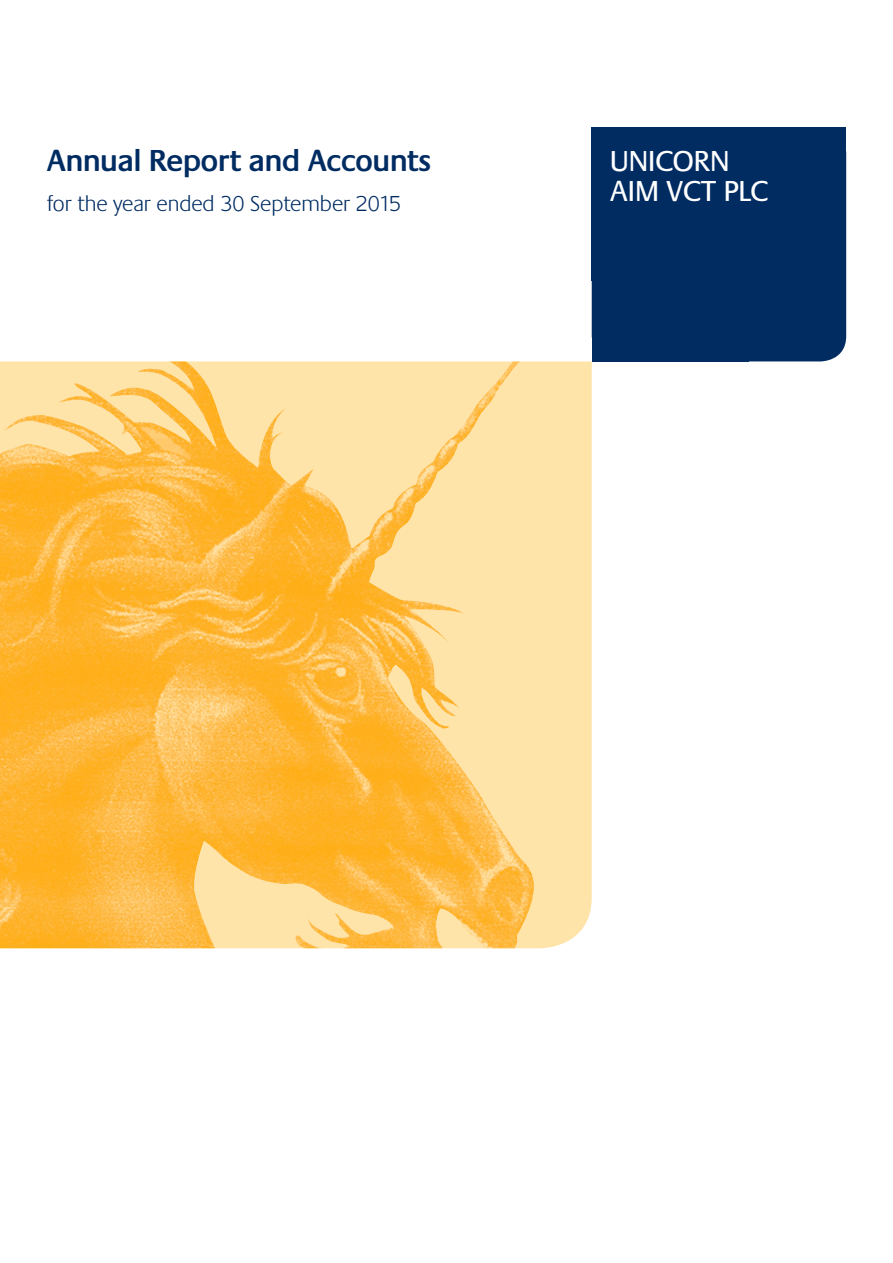
<style>
.page{position:relative;width:893px;height:1263px;background:#fff}
.page>*{position:absolute;margin:0;border:0;box-sizing:border-box;transform-origin:0 0}
.t1{font:600 31.5px "Praxis";color:#002c62}
.t2{font:30px/30px "Praxis";color:#fff}
.t3{font:300 22.5px "Praxis";color:#002c62}
</style>
<div class="page">
<div style="left:592px;top:128px;width:254px;height:233px;background:#002c62;border-radius:26px"></div>
<div style="left:592px;top:128px;width:254px;height:153px;background:#002c62"></div>
<svg style="left:0;top:361px;width:592px;height:587px;background:#fec864"></svg>
<img style="left:433px;top:361px;width:80px;height:100px">
<div style="left:592px;top:128px;width:156px;height:233px;background:#002c62"></div>
<p class="t1" style="left:47px;top:144px;width:386px">Annual Report and Accounts</p>
<p class="t3" style="left:47px;top:192px;width:356px">for the year ended 30 September 2015</p>
<p class="t2" style="left:610px;top:147px;width:159px">UNICORN<br>AIM VCT PLC</p>
</div>
